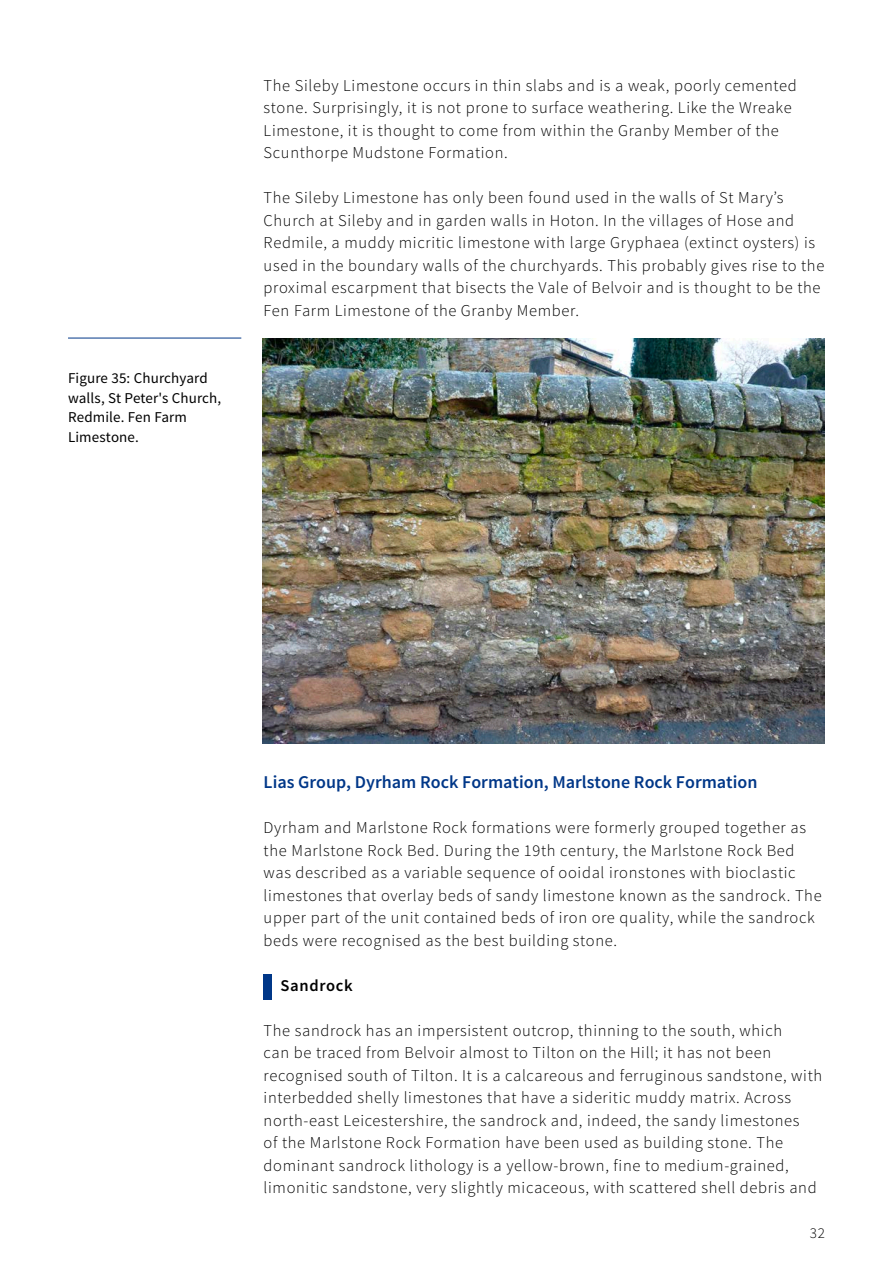
<style>
.page{position:relative;width:893px;height:1263px;background:#fff}
.page>*{position:absolute;margin:0;border:0;box-sizing:border-box;transform-origin:0 0}
.Heading_2{font:600 18px "Source Sans Pro";color:#003788}
.Body_text{font:300 16.5px/22.5px "Source Sans Pro";letter-spacing:.04em;color:#000}
.Emphasis_Stone_type{font:600 16.5px "Source Sans Pro";letter-spacing:.04em;color:#000}
.t1{font:15px/19.5px "Source Sans Pro";letter-spacing:.01em;color:#000}
.t2{font:300 15px "Source Sans Pro";color:#000}
</style>
<div class="page">
<hr style="left:68px;top:338px;width:173px;height:1px;background:#003788">
<img style="left:263px;top:338px;width:562px;height:405px">
<div style="left:264px;top:974px;width:8px;height:25px;background:#003788"></div>
<p class="t1" style="left:68px;top:369px;width:155px">Figure 35: Churchyard walls, St Peter's Church,<br>Redmile. Fen Farm<br>Limestone.</p>
<p class="Body_text" style="left:264px;top:74px;width:535px">The Sileby Limestone occurs in thin slabs and is a weak, poorly cemented stone. Surprisingly, it is not prone to surface weathering. Like the Wreake Limestone, it is thought to come from within the Granby Member of the Scunthorpe Mudstone Formation.</p>
<p class="Body_text" style="left:264px;top:186px;width:562px">The Sileby Limestone has only been found used in the walls of St Mary’s Church at Sileby and in garden walls in Hoton. In the villages of Hose and Redmile, a muddy micritic limestone with large Gryphaea (extinct oysters) is used in the boundary walls of the churchyards. This probably gives rise to the proximal escarpment that bisects the Vale of Belvoir and is thought to be the Fen Farm Limestone of the Granby Member.</p>
<h2 class="Heading_2" style="left:264px;top:771px;width:495px">Lias Group, Dyrham Rock Formation, Marlstone Rock Formation</h2>
<p class="Body_text" style="left:264px;top:816px;width:559px">Dyrham and Marlstone Rock formations were formerly grouped together as the Marlstone Rock Bed. During the 19th century, the Marlstone Rock Bed was described as a variable sequence of ooidal ironstones with bioclastic limestones that overlay beds of sandy limestone known as the sandrock. The upper part of the unit contained beds of iron ore quality, while the sandrock beds were recognised as the best building stone.</p>
<h3 class="Emphasis_Stone_type" style="left:281px;top:975px;width:74px">Sandrock</h3>
<p class="Body_text" style="left:264px;top:1019px;width:560px">The sandrock has an impersistent outcrop, thinning to the south, which<br>can be traced from Belvoir almost to Tilton on the Hill; it has not been recognised south of Tilton. It is a calcareous and ferruginous sandstone, with interbedded shelly limestones that have a sideritic muddy matrix. Across north-east Leicestershire, the sandrock and, indeed, the sandy limestones<br>of the Marlstone Rock Formation have been used as building stone. The dominant sandrock lithology is a yellow-brown, fine to medium-grained, limonitic sandstone, very slightly micaceous, with scattered shell debris and</p>
<p class="t2" style="left:810px;top:1224px;width:16px">32</p>
</div>
